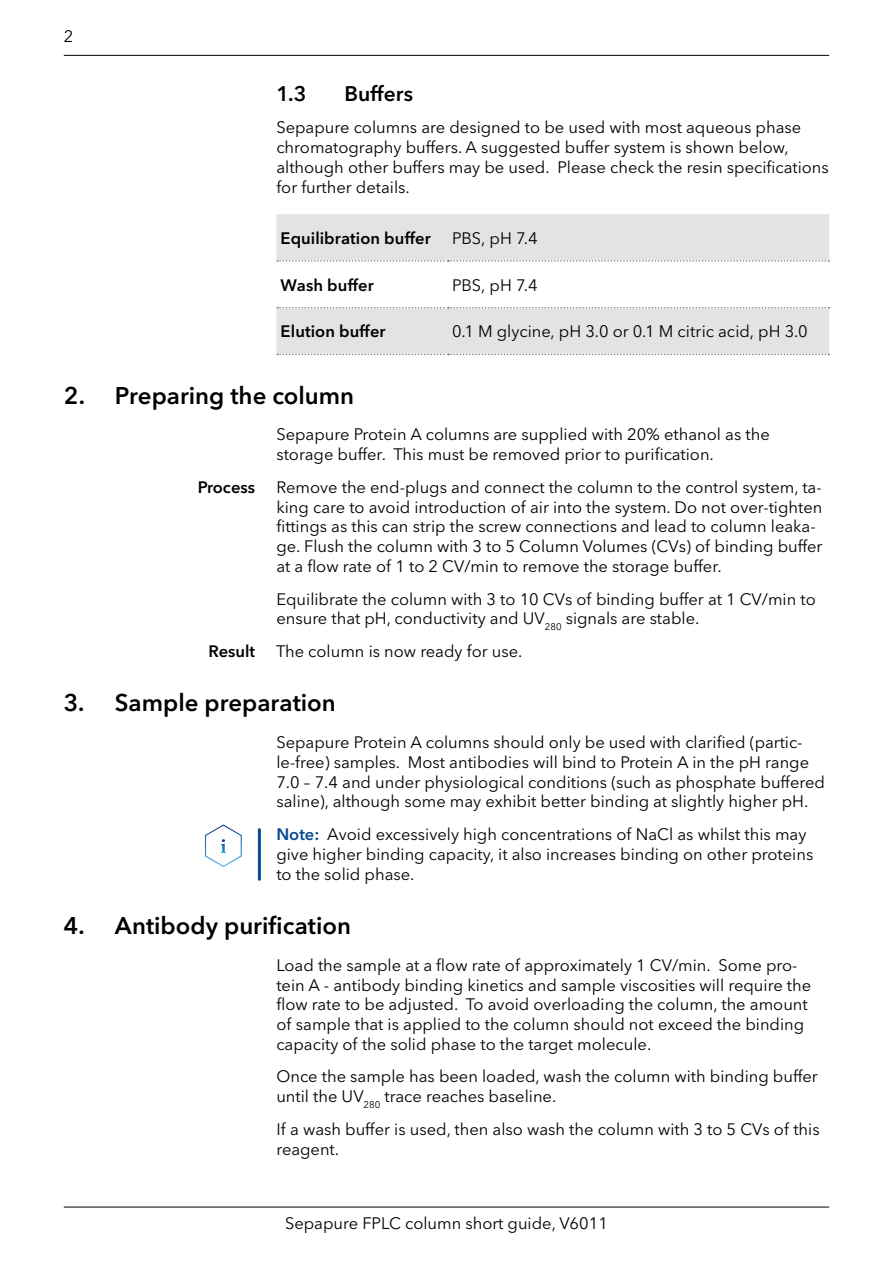
<style>
.page{position:relative;width:893px;height:1263px;background:#fff}
.page>*{position:absolute;margin:0;border:0;box-sizing:border-box;transform-origin:0 0}
.t1{font:600 24px "Avenir Next W1 G";color:#000}
.t2{font:600 21px "Avenir Next W1 G";letter-spacing:.005em;color:#000}
.t3{font:16.5px/19.8px "Avenir Next W1 G";color:#000}
.t4{font:600 16.5px "Avenir Next W1 G";letter-spacing:.005em;color:#000}
.s1{font-weight:600;color:#0a4a92}
</style>
<div class="page">
<hr style="left:64px;top:1207px;width:765px;height:1px;background:#000">
<hr style="left:64px;top:55px;width:765px;height:1px;background:#000">
<hr style="left:258px;top:830px;width:3px;height:49px;background:#0a4a92">
<svg style="left:276px;top:214px;width:553px;height:140px;fill:#e3e3e3"></svg>
<svg style="left:277px;top:260px;width:552px;height:2px"></svg>
<svg style="left:277px;top:307px;width:552px;height:1px"></svg>
<svg style="left:277px;top:354px;width:552px;height:1px"></svg>
<svg style="left:205px;top:824px;width:37px;height:43px"></svg>
<p class="t3" style="left:64px;top:27px;width:11px">2</p>
<p class="t2" style="left:276px;top:81px;width:32px">1.3</p>
<p class="t2" style="left:344px;top:81px;width:70px">Buffers</p>
<p class="t3" style="left:276px;top:118px;width:554px">Sepapure columns are designed to be used with most aqueous phase chromatography buffers. A suggested buffer system is shown below, although other buffers may be used. Please check the resin specifications for further details.</p>
<p class="t4" style="left:281px;top:228px;width:152px">Equilibration buffer</p>
<p class="t3" style="left:452px;top:228px;width:87px">PBS, pH 7.4</p>
<p class="t4" style="left:281px;top:275px;width:95px">Wash buffer</p>
<p class="t3" style="left:452px;top:275px;width:87px">PBS, pH 7.4</p>
<p class="t4" style="left:281px;top:322px;width:106px">Elution buffer</p>
<p class="t3" style="left:452px;top:322px;width:357px">0.1 M glycine, pH 3.0 or 0.1 M citric acid, pH 3.0</p>
<h1 class="t1" style="left:64px;top:381px;width:292px">2. Preparing the column</h1>
<p class="t3" style="left:276px;top:425px;width:495px">Sepapure Protein A columns are supplied with 20% ethanol as the storage buffer. This must be removed prior to purification.</p>
<p class="t3" style="left:276px;top:477px;width:548px">Remove the end-plugs and connect the column to the control system, ta&shy;king care to avoid introduction of air into the system. Do not over-tighten fittings as this can strip the screw connections and lead to column leaka&shy;ge. Flush the column with 3 to 5 Column Volumes (CVs) of binding buffer at a flow rate of 1 to 2 CV/min to remove the storage buffer.</p>
<p class="t3" style="left:276px;top:589px;width:541px">Equilibrate the column with 3 to 10 CVs of binding buffer at 1 CV/min to ensure that pH, conductivity and UV<sub>280</sub> signals are stable.</p>
<p class="t3" style="left:276px;top:641px;width:248px">The column is now ready for use.</p>
<h1 class="t1" style="left:64px;top:688px;width:273px">3. Sample preparation</h1>
<p class="t3" style="left:276px;top:732px;width:550px">Sepapure Protein A columns should only be used with clarified (partic&shy;le-free) samples. Most antibodies will bind to Protein A in the pH range 7.0 – 7.4 and under physiological conditions (such as phosphate buffered saline), although some may exhibit better binding at slightly higher pH.</p>
<p class="t3" style="left:276px;top:824px;width:538px"><span class="s1">Note:</span> Avoid excessively high concentrations of NaCl as whilst this may give higher binding capacity, it also increases binding on other proteins to the solid phase.</p>
<h1 class="t1" style="left:64px;top:911px;width:289px">4. Antibody purification</h1>
<p class="t3" style="left:276px;top:955px;width:536px">Load the sample at a flow rate of approximately 1 CV/min. Some pro&shy;tein A - antibody binding kinetics and sample viscosities will require the flow rate to be adjusted. To avoid overloading the column, the amount of sample that is applied to the column should not exceed the binding capacity of the solid phase to the target molecule.</p>
<p class="t3" style="left:276px;top:1067px;width:543px">Once the sample has been loaded, wash the column with binding buffer until the UV<sub>280</sub> trace reaches baseline.</p>
<p class="t3" style="left:276px;top:1119px;width:545px">If a wash buffer is used, then also wash the column with 3 to 5 CVs of this reagent.</p>
<p class="t4" style="left:198px;top:477px;width:59px">Process</p>
<p class="t4" style="left:209px;top:641px;width:48px">Result</p>
<p class="t3" style="left:285px;top:1213px;width:324px">Sepapure FPLC column short guide, V6011</p>
</div>
